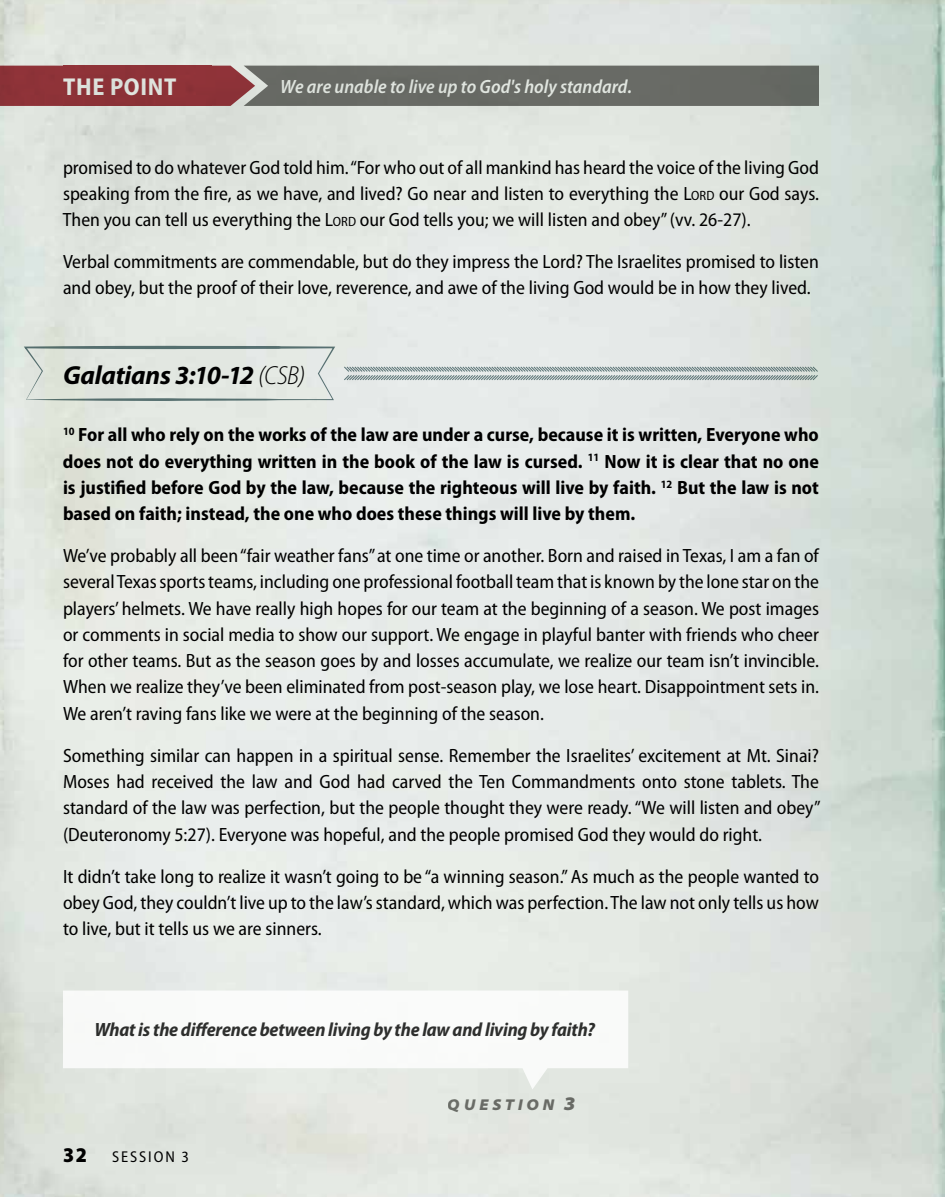
<style>
.page{position:relative;width:945px;height:1197px;background:#fff}
.page>*{position:absolute;margin:0;border:0;box-sizing:border-box;transform-origin:0 0}
.t1{font:italic 700 26.25px "Myriad Pro";letter-spacing:-.01em;color:#000}
.t2{font:700 semi-condensed 24.5px "Myriad Pro";letter-spacing:.025em;color:#fff}
.t3{font:900 semi-condensed 21px "Myriad Pro";color:#000}
.t4{font:semi-condensed 19.25px/26.2px "Myriad Pro";color:#000;text-align:justify}
.t5{font:700 semi-condensed 19.25px/26.2px "Myriad Pro";color:#000;text-align:justify}
.t6{font:italic 700 semi-condensed 19.25px "Myriad Pro";letter-spacing:-.01em;color:#000}
.t7{font:italic 600 semi-condensed 19.25px "Myriad Pro";color:#fff}
.t8{font:italic 900 semi-expanded 15.75px "Myriad Pro";letter-spacing:.235em;color:#777774}
.t9{font:semi-condensed 15.75px "Myriad Pro";letter-spacing:.125em;color:#000}
.s1{font-size:13.47px}
.s2{font-weight:300;font-stretch:semi-condensed}
.s3{font-size:19.25px}
</style>
<div class="page">
<img style="left:0;top:0;width:945px;height:1197px">
<svg style="left:0;top:66px;width:819px;height:40px;background:#6f6460"></svg>
<div style="left:63px;top:66px;width:148px;height:40px;background:#8d3238"></div>
<svg style="left:63px;top:991px;width:565px;height:98px"></svg>
<svg style="left:343px;top:366px;width:476px;height:15px;background:#b6c1c0"></svg>
<svg style="left:24px;top:346px;width:311px;height:55px;background:#d5dcd6"></svg>
<p class="t2" style="left:63px;top:71px;width:115px">THE POINT</p>
<p class="t7" style="left:280px;top:74px;width:353px">We are unable to live up to God's holy standard.</p>
<p class="t4" style="left:63px;top:154px;width:758px">promised to do whatever God told him. “For who out of all mankind has heard the voice of the living God speaking from the fire, as we have, and lived? Go near and listen to everything the L<span class="s1">ORD</span> our God says.<br>Then you can tell us everything the L<span class="s1">ORD</span> our God tells you; we will listen and obey” (vv. 26-27).</p>
<p class="t4" style="left:63px;top:248px;width:757px">Verbal commitments are commendable, but do they impress the Lord? The Israelites promised to listen and obey, but the proof of their love, reverence, and awe of the living God would be in how they lived.</p>
<h1 class="t1" style="left:63px;top:358px;width:244px">Galatians 3:10-12 <span class="s2">(CSB)</span></h1>
<p class="t5" style="left:63px;top:421px;width:757px"><sup>10</sup> For all who rely on the works of the law are under a curse, because it is written, Everyone who does not do everything written in the book of the law is cursed. <sup>11</sup> Now it is clear that no one is justified before God by the law, because the righteous will live by faith. <sup>12</sup> But the law is not based on faith; instead, the one who does these things will live by them.</p>
<p class="t4" style="left:63px;top:542px;width:758px">We’ve probably all been “fair weather fans” at one time or another. Born and raised in Texas, I am a fan of several Texas sports teams, including one professional football team that is known by the lone star on the players’ helmets. We have really high hopes for our team at the beginning of a season. We post images or comments in social media to show our support. We engage in playful banter with friends who cheer for other teams. But as the season goes by and losses accumulate, we realize our team isn’t invincible.<br>When we realize they’ve been eliminated from post-season play, we lose heart. Disappointment sets in.<br>We aren’t raving fans like we were at the beginning of the season.</p>
<p class="t4" style="left:63px;top:742px;width:759px">Something similar can happen in a spiritual sense. Remember the Israelites’ excitement at Mt. Sinai?<br>Moses had received the law and God had carved the Ten Commandments onto stone tablets. The standard of the law was perfection, but the people thought they were ready. “We will listen and obey” (Deuteronomy 5:27). Everyone was hopeful, and the people promised God they would do right.</p>
<p class="t4" style="left:63px;top:863px;width:758px">It didn’t take long to realize it wasn’t going to be “a winning season.” As much as the people wanted to obey God, they couldn’t live up to the law’s standard, which was perfection. The law not only tells us how to live, but it tells us we are sinners.</p>
<p class="t6" style="left:94px;top:1018px;width:502px">What is the difference between living by the law and living by faith?</p>
<p class="t3" style="left:63px;top:1141px;width:26px">32</p>
<p class="t9" style="left:112px;top:1147px;width:78px">SESSION 3</p>
<p class="t8" style="left:448px;top:1094px;width:129px">QUESTION <span class="s3">3</span></p>
</div>
